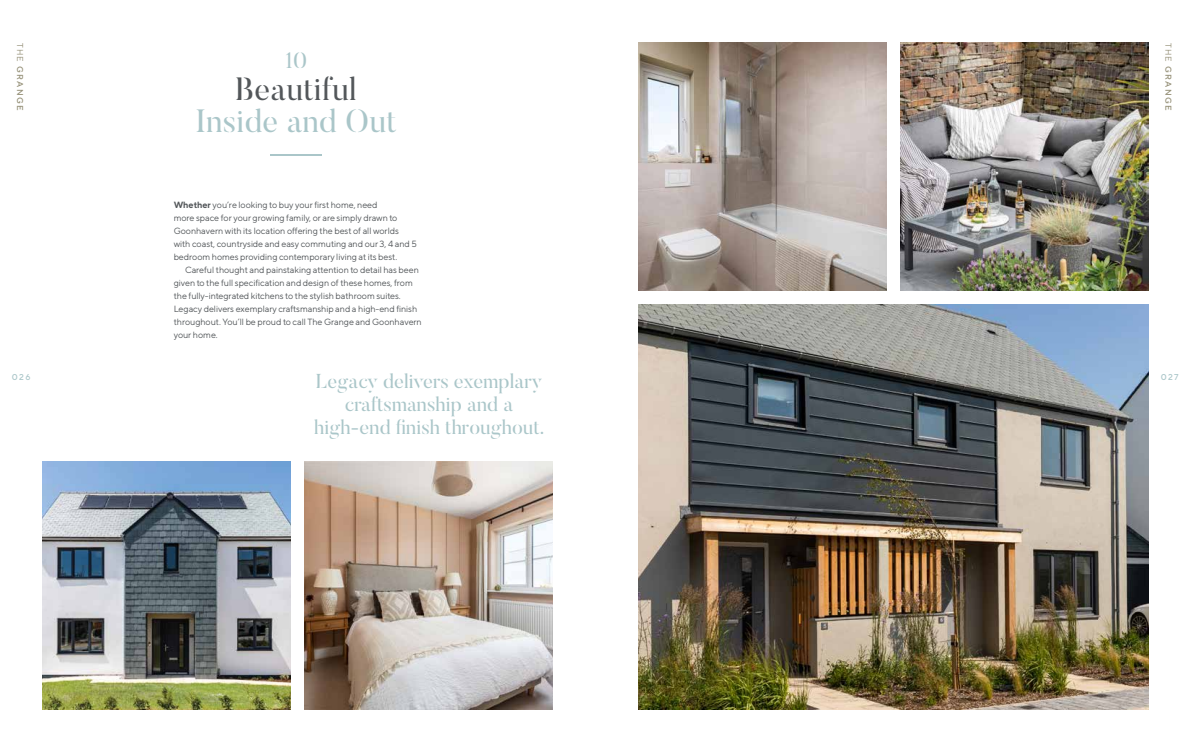
<style>
.page{position:relative;width:1191px;height:752px;background:#fff}
.page>*{position:absolute;margin:0;border:0;box-sizing:border-box;transform-origin:0 0}
.t1{font:32px "Butler Stencil";letter-spacing:.01em;color:#aac6c9}
.t2{font:32px "Butler Stencil";letter-spacing:.01em;color:#53575a}
.t3{font:22px "Butler Stencil";color:#aac6c9}
.t4{font:20px/23px "Butler Stencil";letter-spacing:.005em;color:#aac6c9;text-align:center}
.t5{font:9px/13px "TT Norms";letter-spacing:-.01em;color:#53575a}
.t6{font:500 8.5px "TT Norms";letter-spacing:.15em;color:#948f76}
.t7{font:500 8.5px "TT Norms";letter-spacing:.15em;color:#aac6c9}
.s1{font-weight:400}
.s2{font-weight:700}
</style>
<div class="page">
<hr style="left:270px;top:154px;width:51px;height:1px;background:#aac6c9">
<img style="left:638px;top:304px;width:510px;height:405px">
<img style="left:305px;top:461px;width:248px;height:248px">
<img style="left:43px;top:461px;width:248px;height:248px">
<img style="left:638px;top:43px;width:248px;height:247px">
<img style="left:900px;top:43px;width:248px;height:247px">
<p class="t6" style="left:25px;top:43px;width:69px;rotate:90deg"><span class="s1">THE</span> GRANGE</p>
<p class="t7" style="left:12px;top:371px;width:20px">026</p>
<h2 class="t3" style="left:285px;top:47px;width:24px">10</h2>
<h1 class="t2" style="left:235px;top:69px;width:123px">Beautiful</h1>
<h1 class="t1" style="left:195px;top:101px;width:203px">Inside and Out</h1>
<p class="t5" style="left:174px;top:198px;width:245px"><span class="s2">Whether</span> you’re looking to buy your first home, need<br>more space for your growing family, or are simply drawn to Goonhavern with its location offering the best of all worlds with coast, countryside and easy commuting and our 3, 4 and 5 bedroom homes providing contemporary living at its best.</p>
<p class="t5" style="left:174px;top:263px;width:250px;text-indent:11px">Careful thought and painstaking attention to detail has been given to the full specification and design of these homes, from the fully-integrated kitchens to the stylish bathroom suites.<br>Legacy delivers exemplary craftsmanship and a high-end finish throughout. You’ll be proud to call The Grange and Goonhavern your home.</p>
<h3 class="t4" style="left:314px;top:369px;width:232px">Legacy delivers exemplary craftsmanship and a high-end finish throughout.</h3>
<p class="t6" style="left:1173px;top:43px;width:69px;rotate:90deg"><span class="s1">THE</span> GRANGE</p>
<p class="t7" style="left:1160px;top:371px;width:19px">027</p>
</div>
